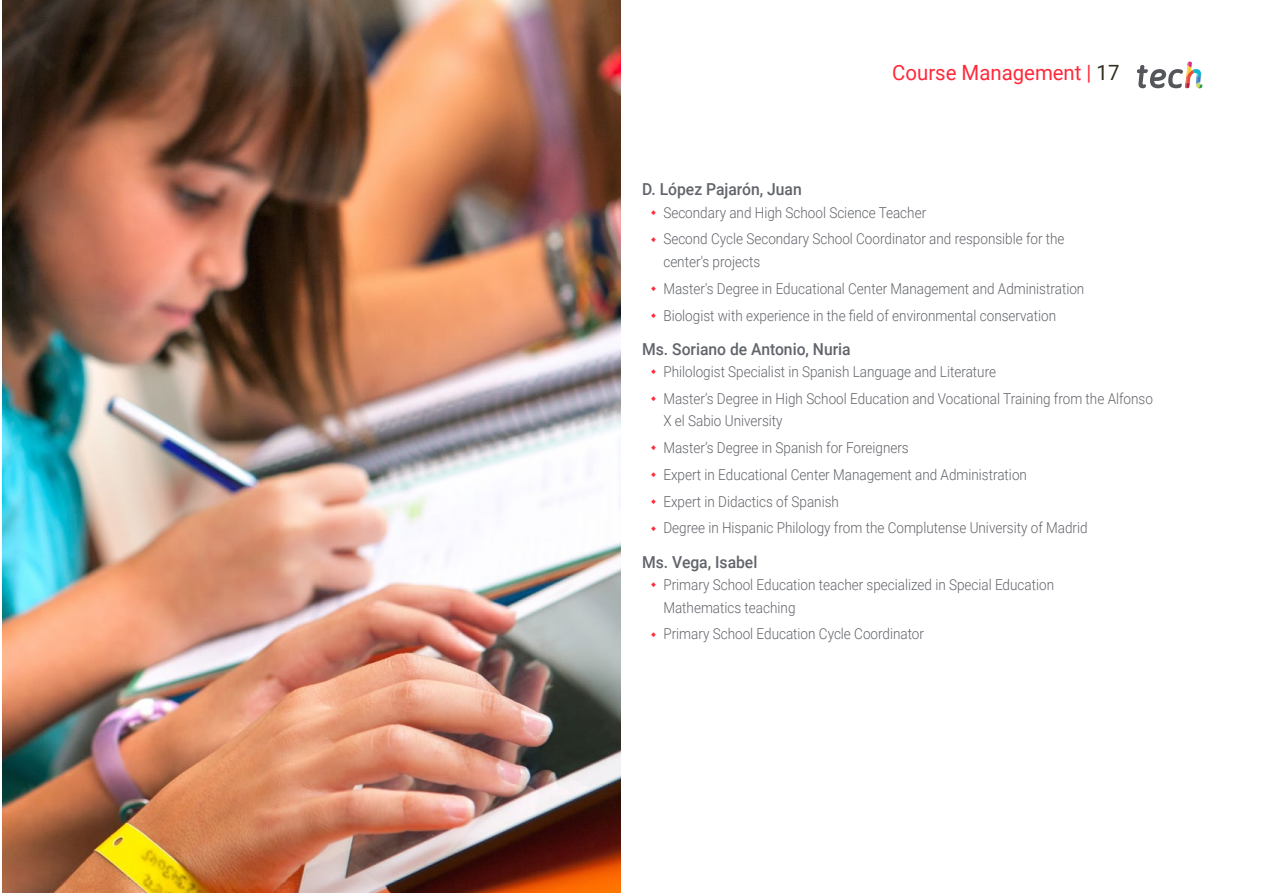
<style>
.page{position:relative;width:1263px;height:893px;background:#fff}
.page>*{position:absolute;margin:0;border:0;box-sizing:border-box;transform-origin:0 0}
.t1{font:21px "Roboto";color:#ff293a}
.t2{font:500 16.5px "Roboto";color:#61646a;scale:.95 1}
.t3{font:300 15px/26.7px "Roboto";color:#61646a;scale:.9 1}
.s1{color:#312e20}
</style>
<div class="page">
<img style="left:2px;top:0;width:619px;height:893px">
<svg style="left:1137px;top:62px;width:65px;height:27px"></svg>
<h1 class="t1" style="left:892px;top:57px;width:229px">Course Management | <span class="s1">17</span></h1>
<p class="t2" style="left:642px;top:178px;width:170px">D. López Pajarón, Juan</p>
<p class="t3" style="left:663px;top:198px;width:447px">Secondary and High School Science Teacher<br>Second Cycle Secondary School Coordinator and responsible for the</p>
<p class="t3" style="left:663px;top:248px;width:469px">center's projects<br>Master's Degree in Educational Center Management and Administration<br>Biologist with experience in the field of environmental conservation</p>
<p class="t2" style="left:642px;top:337px;width:221px">Ms. Soriano de Antonio, Nuria</p>
<p class="t3" style="left:663px;top:358px;width:545px">Philologist Specialist in Spanish Language and Literature<br>Master’s Degree in High School Education and Vocational Training from the Alfonso</p>
<p class="t3" style="left:663px;top:407px;width:473px">X el Sabio University<br>Master’s Degree in Spanish for Foreigners<br>Expert in Educational Center Management and Administration<br>Expert in Didactics of Spanish<br>Degree in Hispanic Philology from the Complutense University of Madrid</p>
<p class="t2" style="left:642px;top:550px;width:123px">Ms. Vega, Isabel</p>
<p class="t3" style="left:663px;top:573px;width:436px;line-height:22.5px">Primary School Education teacher specialized in Special Education<br>Mathematics teaching</p>
<p class="t3" style="left:663px;top:620px;width:291px">Primary School Education Cycle Coordinator</p>
</div>
